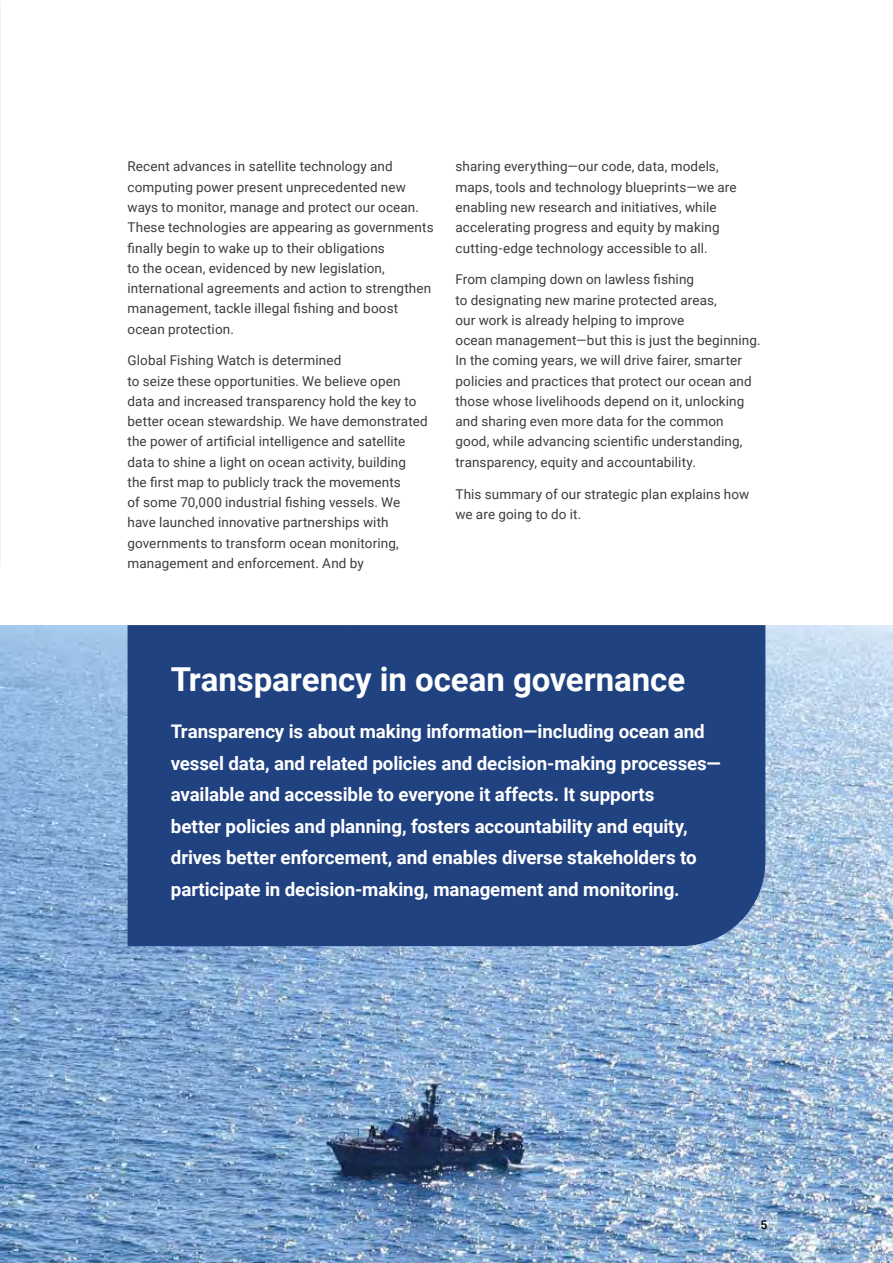
<style>
.page{position:relative;width:893px;height:1263px;background:#fff}
.page>*{position:absolute;margin:0;border:0;box-sizing:border-box;transform-origin:0 0}
.t1{font:700 33px "Roboto";color:#fff}
.t2{font:700 18.75px/31.5px "Roboto";letter-spacing:-.005em;color:#fff}
.t3{font:13.5px/20.2px "Roboto";letter-spacing:.01em;color:#3c3c3b}
.t4{font:500 12px "Roboto";color:#000}
</style>
<div class="page">
<img style="left:0;top:625px;width:893px;height:638px">
<div style="left:128px;top:625px;width:637px;height:321px;background:#204280"></div>
<img style="left:0;top:0;width:1px;height:568px">
<p class="t3" style="left:128px;top:156px;width:308px">Recent advances in satellite technology and computing power present unprecedented new ways to monitor, manage and protect our ocean.<br>These technologies are appearing as governments finally begin to wake up to their obligations<br>to the ocean, evidenced by new legislation, international agreements and action to strengthen management, tackle illegal fishing and boost ocean protection.</p>
<p class="t3" style="left:128px;top:350px;width:302px">Global Fishing Watch is determined<br>to seize these opportunities. We believe open data and increased transparency hold the key to better ocean stewardship. We have demonstrated the power of artificial intelligence and satellite data to shine a light on ocean activity, building the first map to publicly track the movements<br>of some 70,000 industrial fishing vessels. We have launched innovative partnerships with governments to transform ocean monitoring, management and enforcement. And by</p>
<p class="t3" style="left:455px;top:156px;width:283px">sharing everything—our code, data, models, maps, tools and technology blueprints—we are enabling new research and initiatives, while accelerating progress and equity by making cutting-edge technology accessible to all.</p>
<p class="t3" style="left:455px;top:269px;width:307px">From clamping down on lawless fishing<br>to designating new marine protected areas,<br>our work is already helping to improve<br>ocean management—but this is just the beginning.<br>In the coming years, we will drive fairer, smarter policies and practices that protect our ocean and those whose livelihoods depend on it, unlocking and sharing even more data for the common good, while advancing scientific understanding, transparency, equity and accountability.</p>
<p class="t3" style="left:455px;top:483px;width:295px">This summary of our strategic plan explains how we are going to do it.</p>
<h1 class="t1" style="left:171px;top:656px;width:516px">Transparency in ocean governance</h1>
<p class="t2" style="left:171px;top:715px;width:551px">Transparency is about making information—including ocean and vessel data, and related policies and decision-making processes— available and accessible to everyone it affects. It supports<br>better policies and planning, fosters accountability and equity, drives better enforcement, and enables diverse stakeholders to participate in decision-making, management and monitoring.</p>
<p class="t4" style="left:761px;top:1216px;width:8px">5</p>
</div>
